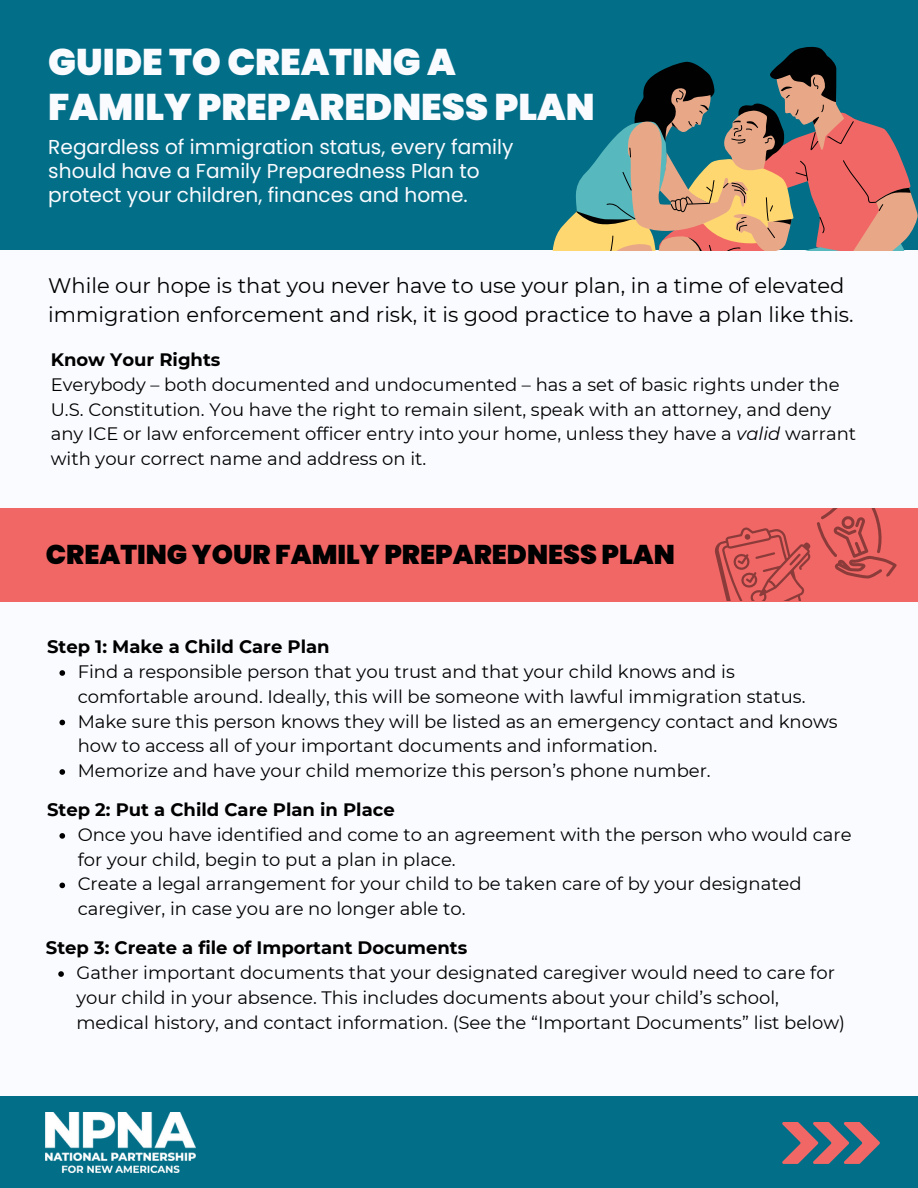
<style>
.page{position:relative;width:918px;height:1188px;background:#fafbff}
.page>*{position:absolute;margin:0;border:0;box-sizing:border-box;transform-origin:0 0}
.t1{font:900 37.05px/45px "Poppins";color:#fafbff}
.t2{font:900 27.15px "Poppins";color:#000}
.t3{font:21px/29.2px "Montserrat";color:#000}
.t4{font:20.1px/24.3px "Poppins";color:#fafbff}
.t5{font:18px/24.8px "Montserrat";color:#000}
.t6{font:700 18px "Montserrat";color:#000}
.s1{font-style:italic}
</style>
<div class="page">
<div style="left:0;top:0;width:918px;height:250px;background:#026e87"></div>
<div style="left:0;top:508px;width:918px;height:94px;background:#f16765"></div>
<div style="left:0;top:1096px;width:918px;height:92px;background:#026e87"></div>
<img style="left:46px;top:1113px;width:150px;height:60px">
<svg style="left:563px;top:46px;width:348px;height:204px"></svg>
<svg style="left:715px;top:508px;width:182px;height:93px"></svg>
<svg style="left:782px;top:1122px;width:98px;height:42px"></svg>
<svg style="left:59px;top:670px;width:6px;height:6px"></svg>
<svg style="left:59px;top:720px;width:6px;height:5px"></svg>
<svg style="left:59px;top:769px;width:6px;height:6px"></svg>
<svg style="left:59px;top:833px;width:6px;height:6px"></svg>
<svg style="left:59px;top:883px;width:6px;height:5px"></svg>
<svg style="left:58px;top:971px;width:6px;height:6px"></svg>
<h3 class="t1" style="left:48px;top:40px;width:548px">GUIDE TO CREATING A<br>FAMILY PREPAREDNESS PLAN</h3>
<p class="t4" style="left:48px;top:134px;width:467px">Regardless of immigration status, every family should have a Family Preparedness Plan to protect your children, finances and home.</p>
<h3 class="t3" style="left:48px;top:271px;width:807px">While our hope is that you never have to use your plan, in a time of elevated immigration enforcement and risk, it is good practice to have a plan like this.</h3>
<p class="t6" style="left:51px;top:349px;width:171px">Know Your Rights</p>
<p class="t5" style="left:51px;top:372px;width:807px">Everybody – both documented and undocumented – has a set of basic rights under the U.S. Constitution. You have the right to remain silent, speak with an attorney, and deny any ICE or law enforcement officer entry into your home, unless they have a <span class="s1">valid</span> warrant with your correct name and address on it.</p>
<p class="t2" style="left:46px;top:535px;width:631px">CREATING YOUR FAMILY PREPAREDNESS PLAN</p>
<h2 class="t6" style="left:47px;top:636px;width:284px">Step 1: Make a Child Care Plan</h2>
<p class="t5" style="left:78px;top:659px;width:729px">Find a responsible person that you trust and that your child knows and is comfortable around. Ideally, this will be someone with lawful immigration status.</p>
<h4 class="t5" style="left:78px;top:709px;width:762px">Make sure this person knows they will be listed as an emergency contact and knows how to access all of your important documents and information.</h4>
<p class="t5" style="left:78px;top:758px;width:635px">Memorize and have your child memorize this person’s phone number.</p>
<p class="t6" style="left:47px;top:799px;width:349px">Step 2: Put a Child Care Plan in Place</p>
<p class="t5" style="left:78px;top:822px;width:775px">Once you have identified and come to an agreement with the person who would care for your child, begin to put a plan in place.</p>
<h4 class="t5" style="left:78px;top:872px;width:726px">Create a legal arrangement for your child to be taken care of by your designated caregiver, in case you are no longer able to.</h4>
<p class="t6" style="left:46px;top:937px;width:423px">Step 3: Create a file of Important Documents</p>
<p class="t5" style="left:76px;top:960px;width:770px">Gather important documents that your designated caregiver would need to care for your child in your absence. This includes documents about your child’s school, medical history, and contact information. (See the “Important Documents” list below)</p>
</div>
